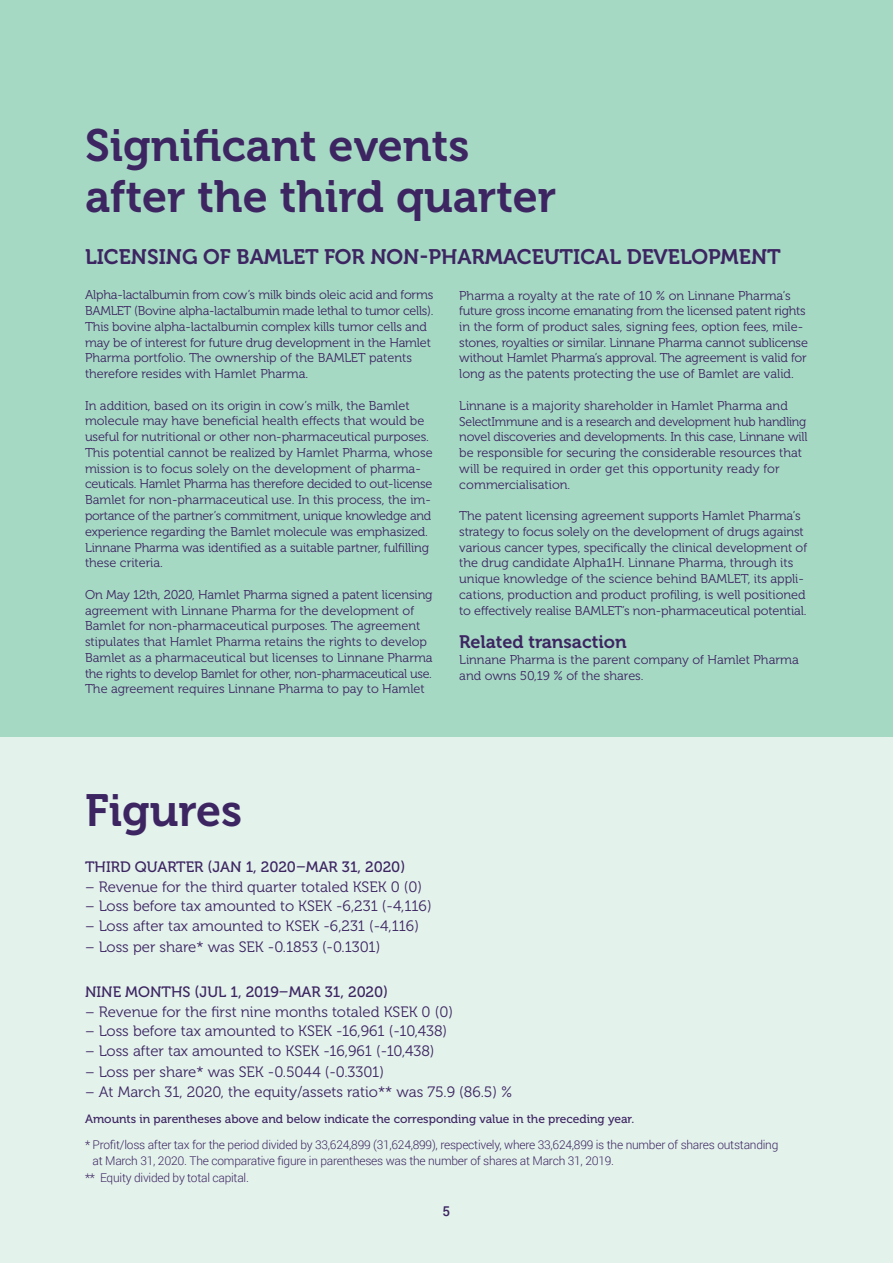
<style>
.page{position:relative;width:893px;height:1263px;background:#fff}
.page>*{position:absolute;margin:0;border:0;box-sizing:border-box;transform-origin:0 0}
.t1{font:45px/51px "Museo 700";color:#3d2562}
.t2{font:21px "Museo 700";color:#3d2562}
.t3{font:18px "Museo 700";color:#3d2562}
.t4{font:15px "Museo 300";color:#3d2562}
.t5{font:15px "Museo 500";color:#3d2562}
.t6{font:500 13.5px "Roboto";color:#3d2562}
.t7{font:12.75px/15.8px "Museo 300";letter-spacing:-.01em;color:#3d2562}
.t8{font:300 12px "Roboto";letter-spacing:-.02em;color:#3d2562}
.t9{font:12px "Museo 500";color:#3d2562}
</style>
<div class="page">
<div style="left:0;top:0;width:893px;height:740px;background:#a6d9c4"></div>
<div style="left:0;top:738px;width:893px;height:525px;background:#e3f2eb"></div>
<h1 class="t1" style="left:85px;top:121px;width:473px">Significant events after the third quarter</h1>
<h2 class="t2" style="left:85px;top:245px;width:697px">LICENSING OF BAMLET FOR NON-PHARMACEUTICAL DEVELOPMENT</h2>
<p class="t7" style="left:85px;top:287px;width:350px">Alpha-lactalbumin from cow’s milk binds oleic acid and forms BAMLET (Bovine alpha-lactalbumin made lethal to tumor cells).<br>This bovine alpha-lactalbumin complex kills tumor cells and may be of interest for future drug development in the Hamlet Pharma portfolio. The ownership of the BAMLET patents therefore resides with Hamlet Pharma.</p>
<p class="t7" style="left:85px;top:398px;width:349px">In addition, based on its origin in cow’s milk, the Bamlet molecule may have beneficial health effects that would be useful for nutritional or other non-pharmaceutical purposes.<br>This potential cannot be realized by Hamlet Pharma, whose mission is to focus solely on the development of pharma&shy;ceuticals. Hamlet Pharma has therefore decided to out-license Bamlet for non-pharmaceutical use. In this process, the im&shy;portance of the partner’s commitment, unique knowledge and experience regarding the Bamlet molecule was emphasized.<br>Linnane Pharma was identified as a suitable partner, fulfilling these criteria.</p>
<p class="t7" style="left:85px;top:587px;width:349px">On May 12th, 2020, Hamlet Pharma signed a patent licensing agreement with Linnane Pharma for the development of Bamlet for non-pharmaceutical purposes. The agreement stipulates that Hamlet Pharma retains the rights to develop Bamlet as a pharmaceutical but licenses to Linnane Pharma the rights to develop Bamlet for other, non-pharmaceutical use.<br>The agreement requires Linnane Pharma to pay to Hamlet</p>
<p class="t7" style="left:459px;top:287px;width:350px">Pharma a royalty at the rate of 10 % on Linnane Pharma’s future gross income emanating from the licensed patent rights in the form of product sales, signing fees, option fees, mile&shy;stones, royalties or similar. Linnane Pharma cannot sublicense without Hamlet Pharma’s approval. The agreement is valid for long as the patents protecting the use of Bamlet are valid.</p>
<p class="t7" style="left:459px;top:398px;width:350px">Linnane is a majority shareholder in Hamlet Pharma and SelectImmune and is a research and development hub handling novel discoveries and developments. In this case, Linnane will be responsible for securing the considerable resources that will be required in order get this opportunity ready for commercialisation.</p>
<p class="t7" style="left:459px;top:508px;width:349px">The patent licensing agreement supports Hamlet Pharma’s strategy to focus solely on the development of drugs against various cancer types, specifically the clinical development of the drug candidate Alpha1H. Linnane Pharma, through its unique knowledge of the science behind BAMLET, its appli&shy;cations, production and product profiling, is well positioned to effectively realise BAMLET’s non-pharmaceutical potential.</p>
<h3 class="t3" style="left:459px;top:632px;width:169px">Related transaction</h3>
<p class="t7" style="left:459px;top:652px;width:341px">Linnane Pharma is the parent company of Hamlet Pharma and owns 50,19 % of the shares.</p>
<h1 class="t1" style="left:85px;top:785px;width:159px">Figures</h1>
<p class="t5" style="left:85px;top:859px;width:322px">THIRD QUARTER (JAN 1, 2020–MAR 31, 2020)</p>
<p class="t4" style="left:85px;top:878px;width:339px">– Revenue for the third quarter totaled KSEK 0 (0)</p>
<p class="t4" style="left:85px;top:898px;width:348px">– Loss before tax amounted to KSEK -6,231 (-4,116)</p>
<p class="t4" style="left:85px;top:917px;width:335px">– Loss after tax amounted to KSEK -6,231 (-4,116)</p>
<p class="t4" style="left:85px;top:939px;width:297px">– Loss per share* was SEK -0.1853 (-0.1301)</p>
<p class="t5" style="left:85px;top:984px;width:305px">NINE MONTHS (JUL 1, 2019–MAR 31, 2020)</p>
<p class="t4" style="left:85px;top:1004px;width:369px">– Revenue for the first nine months totaled KSEK 0 (0)</p>
<p class="t4" style="left:85px;top:1023px;width:364px">– Loss before tax amounted to KSEK -16,961 (-10,438)</p>
<p class="t4" style="left:85px;top:1043px;width:351px">– Loss after tax amounted to KSEK -16,961 (-10,438)</p>
<p class="t4" style="left:85px;top:1064px;width:300px">– Loss per share* was SEK -0.5044 (-0.3301)</p>
<p class="t4" style="left:85px;top:1084px;width:429px">– At March 31, 2020, the equity/assets ratio** was 75.9 (86.5) %</p>
<p class="t9" style="left:85px;top:1112px;width:551px">Amounts in parentheses above and below indicate the corresponding value in the preceding year.</p>
<p class="t8" style="left:85px;top:1136px;width:695px">* Profit/loss after tax for the period divided by 33,624,899 (31,624,899), respectively, where 33,624,899 is the number of shares outstanding</p>
<p class="t8" style="left:93px;top:1153px;width:523px">at March 31, 2020. The comparative figure in parentheses was the number of shares at March 31, 2019.</p>
<p class="t8" style="left:85px;top:1169px;width:165px">** Equity divided by total capital.</p>
<p class="t6" style="left:443px;top:1202px;width:9px">5</p>
</div>
